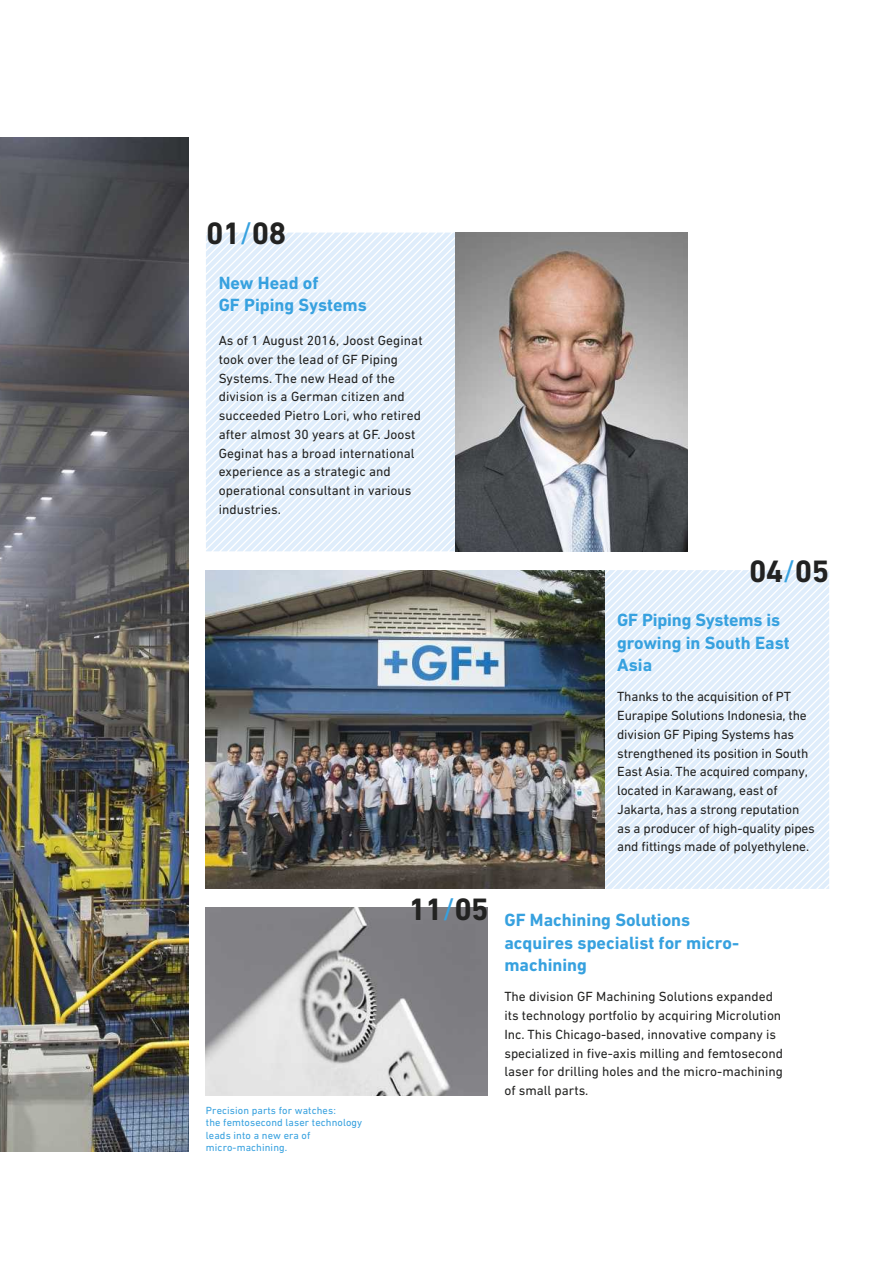
<style>
.page{position:relative;width:893px;height:1263px;background:#fff}
.page>*{position:absolute;margin:0;border:0;box-sizing:border-box;transform-origin:0 0}
.t1{font:700 31.5px "DIN Next W1 G";letter-spacing:-.025em;color:#222221}
.t2{font:700 18px/22.5px "DIN Next W1 G";color:#37a1df}
.t3{font:13.5px/18.8px "DIN Next W1 G";color:#222221}
.t4{font:10.5px/12.5px "DIN Next W1 G";letter-spacing:.01em;color:#37a1df}
.s1{font-weight:400;color:#37a1df}
</style>
<div class="page">
<img style="left:0;top:138px;width:189px;height:1013px">
<svg style="left:206px;top:233px;width:249px;height:318px;fill:#dfedfb"></svg>
<svg style="left:604px;top:570px;width:225px;height:319px;fill:#dfedfb"></svg>
<img style="left:455px;top:233px;width:232px;height:318px">
<img style="left:206px;top:570px;width:398px;height:319px">
<img style="left:206px;top:908px;width:282px;height:187px">
<h1 class="t1" style="left:206px;top:215px;width:82px">01<span class="s1">/</span>08</h1>
<h2 class="t2" style="left:219px;top:271px;width:150px">New Head of<br>GF Piping Systems</h2>
<p class="t3" style="left:219px;top:331px;width:205px">As of 1 August 2016, Joost Geginat took over the lead of GF Piping<br>Systems. The new Head of the division is a German citizen and succeeded Pietro Lori, who retired after almost 30 years at GF. Joost<br>Geginat has a broad international experience as a strategic and operational consultant in various industries.</p>
<p class="t4" style="left:206px;top:1104px;width:158px">Precision parts for watches:<br>the femtosecond laser technology leads into a new era of micro-machining.</p>
<h1 class="t1" style="left:409px;top:891px;width:82px">11<span class="s1">/</span>05</h1>
<h1 class="t1" style="left:749px;top:553px;width:82px">04<span class="s1">/</span>05</h1>
<h2 class="t2" style="left:617px;top:609px;width:174px">GF Piping Systems is growing in South East<br>Asia</h2>
<p class="t3" style="left:617px;top:687px;width:199px">Thanks to the acquisition of PT Eurapipe Solutions Indonesia, the division GF Piping Systems has strengthened its position in South East Asia. The acquired company, located in Karawang, east of Jakarta, has a strong reputation as a producer of high-quality pipes and fittings made of polyethylene.</p>
<h2 class="t2" style="left:504px;top:909px;width:236px">GF Machining Solutions acquires specialist for micro&shy;machining</h2>
<p class="t3" style="left:504px;top:987px;width:280px">The division GF Machining Solutions expanded its technology portfolio by acquiring Microlution Inc. This Chicago-based, innovative company is specialized in five-axis milling and femtosecond laser for drilling holes and the micro-machining of small parts.</p>
</div>
